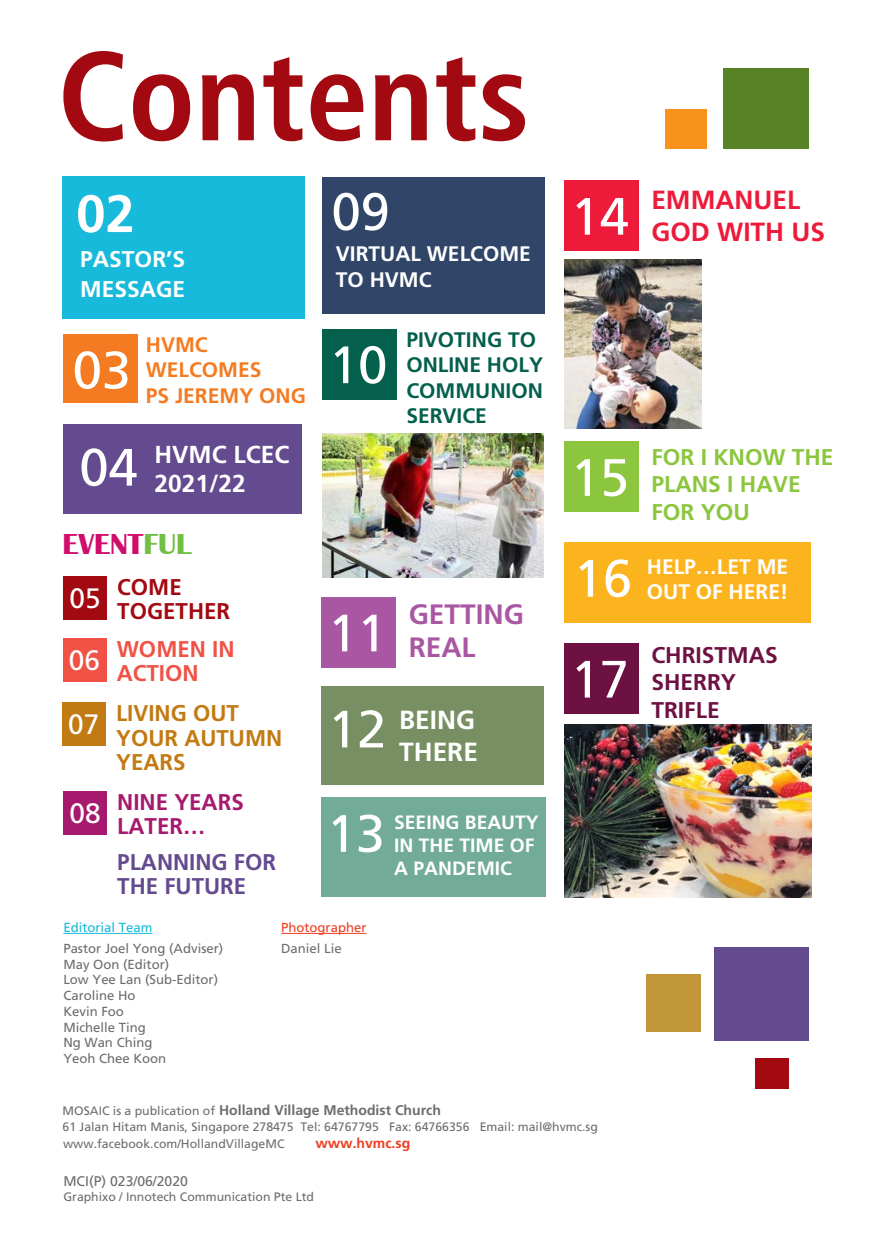
<style>
.page{position:relative;width:874px;height:1241px;background:#fff}
.page>*{position:absolute;margin:0;border:0;box-sizing:border-box;transform-origin:0 0}
.t1{font:700 condensed 126px "Frutiger";color:#a30910}
.t2{font:52.5px "Frutiger";color:#fff}
.t3{font:700 52.5px "Frutiger";color:#fff}
.t4{font:700 29.75px "Britannic";color:#d10d6b}
.t5{font:700 28px/33.6px "Frutiger";color:#a957a2}
.t6{font:28px "Frutiger";color:#fff}
.t7{font:700 26.25px "Frutiger";color:#ed1a3a}
.t8{font:700 26.25px "Frutiger";color:#fff}
.t9{font:700 24.5px/29.4px "Frutiger";color:#fff}
.t10{font:700 22.75px/27.3px "Frutiger";color:#8bc63e}
.t11{font:700 22.75px/24.5px "Frutiger";color:#c27a12}
.t12{font:700 22.75px/27.3px "Frutiger";color:#6c1141}
.t13{font:700 22.75px/24.5px "Frutiger";color:#644a8f}
.t14{font:700 22.75px "Frutiger";color:#fff}
.t15{font:700 22.75px/24.5px "Frutiger";color:#a6196d}
.t16{font:700 22.75px/24.5px "Frutiger";color:#f05246}
.t17{font:700 22.75px/24.5px "Frutiger";color:#a30910}
.t18{font:700 21px/25.2px "Frutiger";color:#fff}
.t19{font:700 21px/25.2px "Frutiger";color:#04604d}
.t20{font:700 21px/25.2px "Frutiger";color:#f47b21}
.t21{font:700 19.25px "Frutiger";color:#fff}
.t22{font:700 14px "Frutiger";color:#6c6d70}
.t23{font:14px "Frutiger";color:#6c6d70}
.t24{font:700 14px "Frutiger";color:#ef3e22}
.t25{font:13.12px "Frutiger";color:#6c6d70}
.t26{font:13.12px "Frutiger";color:#18badb}
.t27{font:13.12px "Frutiger";color:#ef3e22}
.t28{font:12.25px "Frutiger";color:#6c6d70}
.s1{color:#71bf44}
.s2{font-weight:400;font-size:12.25px}
</style>
<div class="page">
<hr style="left:63px;top:932px;width:89px;height:1px;background:#18badb">
<div style="left:723px;top:69px;width:85px;height:79px;background:#578326"></div>
<div style="left:664px;top:109px;width:41px;height:39px;background:#f7931d"></div>
<div style="left:321px;top:597px;width:74px;height:70px;background:#a957a2"></div>
<div style="left:564px;top:180px;width:73px;height:71px;background:#ed1a3a"></div>
<div style="left:564px;top:441px;width:73px;height:71px;background:#8bc63e"></div>
<div style="left:564px;top:643px;width:73px;height:70px;background:#6c1141"></div>
<div style="left:321px;top:797px;width:225px;height:99px;background:#72ab98"></div>
<div style="left:564px;top:541px;width:246px;height:81px;background:#fcb41e"></div>
<div style="left:64px;top:334px;width:74px;height:69px;background:#f47b21"></div>
<div style="left:63px;top:176px;width:242px;height:143px;background:#18badb"></div>
<div style="left:322px;top:177px;width:222px;height:137px;background:#304567"></div>
<div style="left:713px;top:946px;width:95px;height:94px;background:#644a8f"></div>
<div style="left:645px;top:974px;width:55px;height:57px;background:#c1973a"></div>
<div style="left:755px;top:1057px;width:33px;height:31px;background:#a30910"></div>
<div style="left:63px;top:638px;width:43px;height:43px;background:#f05246"></div>
<div style="left:64px;top:576px;width:43px;height:43px;background:#a30910"></div>
<div style="left:63px;top:702px;width:43px;height:43px;background:#c27a12"></div>
<div style="left:64px;top:791px;width:43px;height:43px;background:#a6196d"></div>
<hr style="left:281px;top:932px;width:85px;height:1px;background:#ef3e22">
<div style="left:321px;top:686px;width:222px;height:98px;background:#778f62"></div>
<div style="left:63px;top:424px;width:239px;height:89px;background:#644a8f"></div>
<div style="left:322px;top:329px;width:74px;height:70px;background:#04604d"></div>
<img style="left:322px;top:433px;width:221px;height:144px">
<img style="left:564px;top:260px;width:137px;height:168px">
<img style="left:564px;top:724px;width:246px;height:172px">
<p class="t1" style="left:58px;top:22px;width:473px">Contents</p>
<p class="t3" style="left:76px;top:183px;width:60px">02</p>
<p class="t14" style="left:80px;top:246px;width:106px">PASTOR’S</p>
<p class="t14" style="left:80px;top:275px;width:106px">MESSAGE</p>
<p class="t2" style="left:73px;top:339px;width:60px">03</p>
<p class="t20" style="left:146px;top:332px;width:117px">HVMC<br>WELCOMES</p>
<p class="t20" style="left:146px;top:382px;width:161px">PS JEREMY ONG</p>
<p class="t2" style="left:79px;top:436px;width:60px">04</p>
<p class="t9" style="left:154px;top:439px;width:136px">HVMC LCEC<br>2021/22</p>
<p class="t4" style="left:63px;top:527px;width:130px">EVENT<span class="s1">FUL</span></p>
<p class="t6" style="left:69px;top:581px;width:33px">05</p>
<p class="t6" style="left:69px;top:644px;width:33px">06</p>
<p class="t6" style="left:68px;top:708px;width:33px">07</p>
<p class="t6" style="left:69px;top:796px;width:33px">08</p>
<p class="t17" style="left:117px;top:574px;width:114px">COME<br>TOGETHER</p>
<p class="t16" style="left:117px;top:636px;width:119px">WOMEN IN<br>ACTION</p>
<p class="t11" style="left:116px;top:701px;width:167px">LIVING OUT<br>YOUR AUTUMN<br>YEARS</p>
<p class="t15" style="left:117px;top:789px;width:128px">NINE YEARS<br>LATER…</p>
<p class="t13" style="left:117px;top:849px;width:160px">PLANNING FOR<br>THE FUTURE</p>
<p class="t2" style="left:331px;top:181px;width:60px">09</p>
<p class="t18" style="left:336px;top:241px;width:196px">VIRTUAL WELCOME<br>TO HVMC</p>
<p class="t2" style="left:329px;top:334px;width:60px">10</p>
<p class="t19" style="left:406px;top:327px;width:138px">PIVOTING TO<br>ONLINE HOLY<br>COMMUNION<br>SERVICE</p>
<p class="t2" style="left:328px;top:602px;width:60px">11</p>
<p class="t5" style="left:408px;top:596px;width:117px">GETTING<br>REAL</p>
<p class="t2" style="left:328px;top:698px;width:60px">12</p>
<p class="t8" style="left:399px;top:704px;width:77px">BEING</p>
<p class="t8" style="left:399px;top:736px;width:80px">THERE</p>
<p class="t2" style="left:326px;top:802px;width:60px">13</p>
<p class="t21" style="left:394px;top:810px;width:146px">SEEING BEAUTY</p>
<p class="t21" style="left:394px;top:833px;width:142px">IN THE TIME OF</p>
<p class="t21" style="left:394px;top:856px;width:119px">A PANDEMIC</p>
<p class="t26" style="left:63px;top:919px;width:91px">Editorial Team</p>
<p class="t25" style="left:63px;top:940px;width:161px">Pastor Joel Yong (Adviser)</p>
<p class="t25" style="left:63px;top:956px;width:107px">May Oon (Editor)</p>
<p class="t25" style="left:63px;top:971px;width:156px">Low Yee Lan (Sub-Editor)</p>
<p class="t25" style="left:63px;top:987px;width:74px">Caroline Ho</p>
<p class="t25" style="left:63px;top:1003px;width:62px">Kevin Foo</p>
<p class="t25" style="left:63px;top:1019px;width:84px">Michelle Ting</p>
<p class="t25" style="left:63px;top:1034px;width:90px">Ng Wan Ching</p>
<p class="t25" style="left:63px;top:1050px;width:104px">Yeoh Chee Koon</p>
<p class="t27" style="left:281px;top:919px;width:87px">Photographer</p>
<p class="t25" style="left:281px;top:940px;width:62px">Daniel Lie</p>
<p class="t2" style="left:570px;top:185px;width:60px">14</p>
<p class="t2" style="left:570px;top:446px;width:60px">15</p>
<p class="t2" style="left:573px;top:547px;width:60px">16</p>
<p class="t2" style="left:570px;top:648px;width:60px">17</p>
<p class="t22" style="left:63px;top:1101px;width:380px"><span class="s2">MOSAIC is a publication of</span> Holland Village Methodist Church</p>
<p class="t28" style="left:63px;top:1119px;width:536px">61 Jalan Hitam Manis, Singapore 278475 Tel: 64767795 Fax: 64766356 Email: mail@hvmc.sg</p>
<p class="t28" style="left:63px;top:1135px;width:223px">www.facebook.com/HollandVillageMC</p>
<p class="t24" style="left:315px;top:1134px;width:96px">www.hvmc.sg</p>
<p class="t23" style="left:63px;top:1172px;width:126px">MCI(P) 023/06/2020</p>
<p class="t28" style="left:63px;top:1188px;width:252px">Graphixo / Innotech Communication Pte Ltd</p>
<p class="t7" style="left:651px;top:185px;width:150px">EMMANUEL</p>
<p class="t7" style="left:651px;top:216px;width:175px">GOD WITH US</p>
<p class="t10" style="left:651px;top:443px;width:184px">FOR I KNOW THE<br>PLANS I HAVE<br>FOR YOU</p>
<p class="t18" style="left:646px;top:553px;width:143px">HELP…LET ME<br>OUT OF HERE!</p>
<p class="t12" style="left:651px;top:641px;width:128px">CHRISTMAS<br>SHERRY</p>
<p class="t12" style="left:651px;top:695px;width:70px">TRIFLE</p>
</div>
